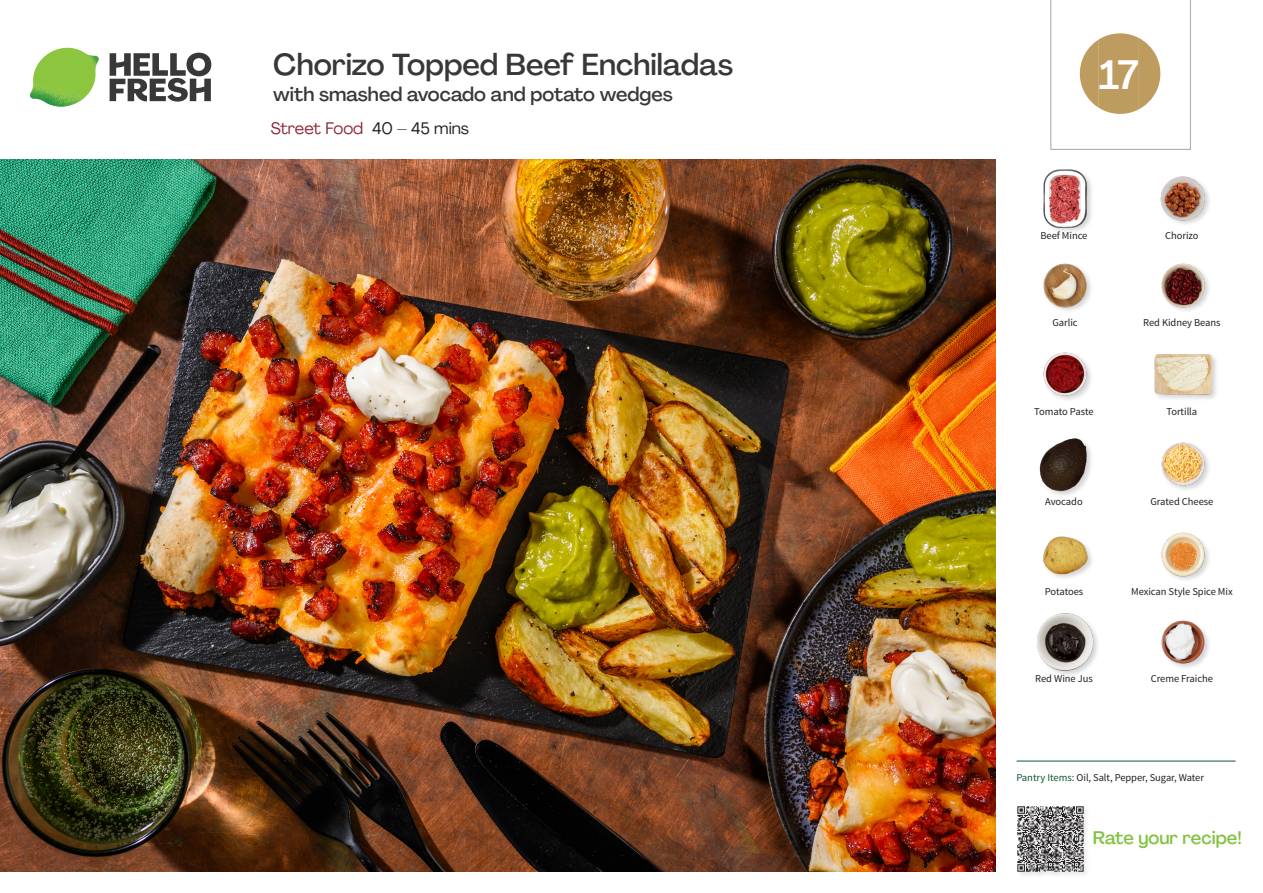
<style>
.page{position:relative;width:1263px;height:893px;background:#fff}
.page>*{position:absolute;margin:0;border:0;box-sizing:border-box;transform-origin:0 0}
._24_Recipe_Nr_Bag{font:500 40.5px "Agrandir";color:#fff}
._15_Titel_UK{font:500 30px "Agrandir";color:#383839}
._15_Titel_UK-2{font:500 19.5px "Agrandir";color:#383839}
.t1{font:500 18px "Agrandir";color:#81c340}
._02_Box_Type{font:16.5px "Agrandir";color:#8e2634}
._18_FRONT_ingredients_UK{font:10.5px "Source Sans Pro";letter-spacing:-.005em;color:#231f20}
.t2{font:10.5px "Source Sans Variable";letter-spacing:-.005em;color:#231f20}
.s1{color:#231f20}
.s2{font-family:"Source Sans Pro";color:#0e572c}
</style>
<div class="page">
<svg style="left:110px;top:53px;width:101px;height:49px"></svg>
<img style="left:30px;top:48px;width:69px;height:59px">
<img style="left:0;top:159px;width:995px;height:713px">
<hr style="left:1016px;top:761px;width:219px;height:1px;background:#0e572c">
<div style="left:1016px;top:805px;width:74px;height:74px;background:#fafafa"></div>
<img style="left:1017px;top:806px;width:69px;height:69px">
<img style="left:1160px;top:176px;width:50px;height:48px">
<div style="left:1043px;top:168px;width:51px;height:66px;background:#231f20;opacity:.2"></div>
<img style="left:1043px;top:170px;width:51px;height:57px">
<img style="left:1161px;top:263px;width:48px;height:48px">
<img style="left:1043px;top:263px;width:48px;height:48px">
<div style="left:1154px;top:353px;width:65px;height:49px;background:#231f20;opacity:.2"></div>
<img style="left:1154px;top:353px;width:58px;height:49px">
<img style="left:1043px;top:352px;width:48px;height:48px">
<img style="left:1161px;top:442px;width:48px;height:48px">
<div style="left:1039px;top:437px;width:55px;height:61px;background:#231f20;opacity:.2"></div>
<img style="left:1039px;top:437px;width:55px;height:56px">
<img style="left:1161px;top:532px;width:48px;height:48px">
<img style="left:1043px;top:536px;width:49px;height:42px">
<img style="left:1161px;top:620px;width:48px;height:48px">
<div style="left:1036px;top:612px;width:64px;height:65px;background:#231f20;opacity:.2"></div>
<img style="left:1036px;top:613px;width:58px;height:57px">
<svg style="left:1050px;top:0;width:141px;height:150px"></svg>
<p class="_15_Titel_UK" style="left:273px;top:46px;width:461px">Chorizo Topped Beef Enchiladas</p>
<p class="_15_Titel_UK-2" style="left:273px;top:82px;width:401px">with smashed avocado and potato wedges</p>
<p class="_02_Box_Type" style="left:271px;top:118px;width:200px">Street Food <span class="s1">40 – 45 mins</span></p>
<p class="_24_Recipe_Nr_Bag" style="left:1099px;top:50px;width:42px">17</p>
<p class="_18_FRONT_ingredients_UK" style="left:1040px;top:229px;width:48px">Beef Mince</p>
<p class="_18_FRONT_ingredients_UK" style="left:1165px;top:229px;width:35px">Chorizo</p>
<p class="_18_FRONT_ingredients_UK" style="left:1052px;top:316px;width:27px">Garlic</p>
<p class="_18_FRONT_ingredients_UK" style="left:1143px;top:316px;width:79px">Red Kidney Beans</p>
<p class="_18_FRONT_ingredients_UK" style="left:1034px;top:405px;width:61px">Tomato Paste</p>
<p class="_18_FRONT_ingredients_UK" style="left:1166px;top:405px;width:32px">Tortilla</p>
<p class="_18_FRONT_ingredients_UK" style="left:1045px;top:495px;width:39px">Avocado</p>
<p class="_18_FRONT_ingredients_UK" style="left:1150px;top:495px;width:64px">Grated Cheese</p>
<p class="_18_FRONT_ingredients_UK" style="left:1045px;top:585px;width:40px">Potatoes</p>
<p class="_18_FRONT_ingredients_UK" style="left:1131px;top:585px;width:103px">Mexican Style Spice Mix</p>
<p class="_18_FRONT_ingredients_UK" style="left:1035px;top:672px;width:59px">Red Wine Jus</p>
<p class="_18_FRONT_ingredients_UK" style="left:1151px;top:672px;width:64px">Creme Fraiche</p>
<p class="t2" style="left:1016px;top:771px;width:189px"><span class="s2">Pantry Items:</span> Oil, Salt, Pepper, Sugar, Water</p>
<h3 class="t1" style="left:1093px;top:827px;width:150px">Rate your recipe!</h3>
</div>
